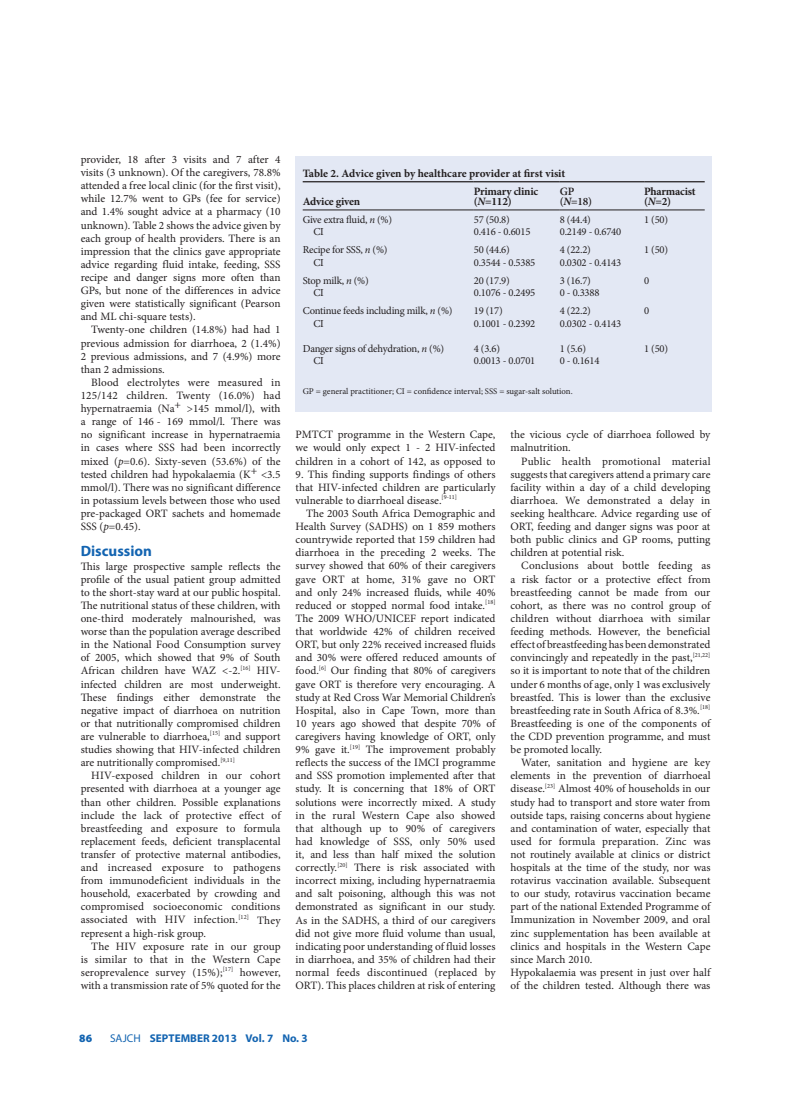
<style>
.page{position:relative;width:797px;height:1105px;background:#fff}
.page>*{position:absolute;margin:0;border:0;box-sizing:border-box;transform-origin:0 0}
.t1{font:700 15px "Myriad Pro";color:#1364b1}
.t2{font:11.25px/13.1px "Minion Pro";color:#231f20;text-align:justify}
.t3{font:700 11.25px/10px "Minion Pro";letter-spacing:-.01em;color:#231f20}
.t4{font:700 11.25px "Myriad Pro";color:#1364b1}
.t5{font:600 11.25px/10px "Minion Pro";color:#231f20}
.t6{font:900 11.25px "Myriad Pro";color:#1364b1}
.t7{font:10.62px/12.8px "Minion Pro";letter-spacing:-.02em;color:#231f20}
.t8{font:8.75px "Minion Pro";color:#231f20}
.s1{font-style:italic}
.s2{font-weight:700;font-style:italic}
.s3{font-weight:400}
</style>
<div class="page">
<div style="left:295px;top:156px;width:416px;height:256px;background:#e3e8f4"></div>
<hr style="left:303px;top:181px;width:171px;height:1px;background:#231f20">
<hr style="left:474px;top:181px;width:86px;height:1px;background:#231f20">
<hr style="left:560px;top:181px;width:84px;height:1px;background:#231f20">
<hr style="left:644px;top:181px;width:60px;height:1px;background:#231f20">
<hr style="left:303px;top:210px;width:171px;height:1px;background:#231f20">
<hr style="left:474px;top:210px;width:86px;height:1px;background:#231f20">
<hr style="left:560px;top:210px;width:84px;height:1px;background:#231f20">
<hr style="left:644px;top:210px;width:60px;height:1px;background:#231f20">
<p class="t2" style="left:81px;top:153px;width:201px">provider, 18 after 3 visits and 7 after 4 visits (3 unknown). Of the caregivers, 78.8% attended a free local clinic (for the first visit), while 12.7% went to GPs (fee for service) and 1.4% sought advice at a pharmacy (10 unknown). Table 2 shows the advice given by each group of health providers. There is an impression that the clinics gave appropriate advice regarding fluid intake, feeding, SSS recipe and danger signs more often than GPs, but none of the differences in advice given were statistically significant (Pearson and ML chi-square tests).</p>
<p class="t2" style="left:81px;top:323px;width:201px;text-indent:11px">Twenty-one children (14.8%) had had 1 previous admission for diarrhoea, 2 (1.4%)<br>2 previous admissions, and 7 (4.9%) more than 2 admissions.</p>
<p class="t2" style="left:81px;top:376px;width:201px;text-indent:11px">Blood electrolytes were measured in 125/142 children. Twenty (16.0%) had hypernatraemia (Na+ &gt;145 mmol/l), with a range of 146 - 169 mmol/l. There was no significant increase in hypernatraemia in cases where SSS had been incorrectly mixed (<span class="s1">p</span>=0.6). Sixty-seven (53.6%) of the tested children had hypokalaemia (K+ &lt;3.5 mmol/l). There was no significant difference in potassium levels between those who used pre-packaged ORT sachets and homemade SSS (<span class="s1">p</span>=0.45).</p>
<h1 class="t1" style="left:81px;top:541px;width:73px">Discussion</h1>
<p class="t2" style="left:81px;top:559px;width:201px">This large prospective sample reflects the profile of the usual patient group admitted to the short-stay ward at our public hospital.<br>The nutritional status of these children, with one-third moderately malnourished, was worse than the population average described in the National Food Consumption survey of 2005, which showed that 9% of South African children have WAZ &lt;-2.<sup>[16]</sup> HIV&shy;infected children are most underweight.<br>These findings either demonstrate the negative impact of diarrhoea on nutrition or that nutritionally compromised children are vulnerable to diarrhoea,<sup>[15]</sup> and support studies showing that HIV-infected children are nutritionally compromised.<sup>[9,11]</sup></p>
<p class="t2" style="left:81px;top:769px;width:201px;text-indent:11px">HIV-exposed children in our cohort presented with diarrhoea at a younger age than other children. Possible explanations include the lack of protective effect of breastfeeding and exposure to formula replacement feeds, deficient transplacental transfer of protective maternal antibodies, and increased exposure to pathogens from immunodeficient individuals in the household, exacerbated by crowding and compromised socioeconomic conditions associated with HIV infection.<sup>[12]</sup> They represent a high-risk group.</p>
<p class="t2" style="left:81px;top:940px;width:201px;text-indent:11px">The HIV exposure rate in our group is similar to that in the Western Cape seroprevalence survey (15%);<sup>[17]</sup> however, with a transmission rate of 5% quoted for the</p>
<p class="t3" style="left:303px;top:168px;width:264px">Table 2. Advice given by healthcare provider at first visit</p>
<p class="t3" style="left:303px;top:196px;width:59px">Advice given</p>
<p class="t3" style="left:474px;top:186px;width:66px">Primary clinic (<span class="s1">N</span>=112)</p>
<p class="t5" style="left:560px;top:186px;width:34px">GP (<span class="s2">N</span>=18)</p>
<p class="t3" style="left:644px;top:186px;width:53px">Pharmacist (<span class="s1">N</span>=2)</p>
<p class="t7" style="left:313px;top:213px;width:80px;text-indent:-11px">Give extra fluid, <span class="s1">n</span> (%)<br>CI</p>
<p class="t7" style="left:474px;top:213px;width:58px">57 (50.8)<br>0.416 - 0.6015</p>
<p class="t7" style="left:560px;top:213px;width:63px">8 (44.4)<br>0.2149 - 0.6740</p>
<p class="t7" style="left:644px;top:213px;width:26px">1 (50)</p>
<p class="t7" style="left:313px;top:243px;width:76px;text-indent:-11px">Recipe for SSS, <span class="s1">n</span> (%)<br>CI</p>
<p class="t7" style="left:474px;top:243px;width:63px">50 (44.6)<br>0.3544 - 0.5385</p>
<p class="t7" style="left:560px;top:243px;width:63px">4 (22.2)<br>0.0302 - 0.4143</p>
<p class="t7" style="left:644px;top:243px;width:26px">1 (50)</p>
<p class="t7" style="left:313px;top:274px;width:57px;text-indent:-11px">Stop milk, <span class="s1">n</span> (%)<br>CI</p>
<p class="t7" style="left:474px;top:274px;width:63px">20 (17.9)<br>0.1076 - 0.2495</p>
<p class="t7" style="left:560px;top:274px;width:41px">3 (16.7)<br>0 - 0.3388</p>
<p class="t7" style="left:644px;top:274px;width:7px">0</p>
<p class="t7" style="left:313px;top:304px;width:141px;text-indent:-11px">Continue feeds including milk, <span class="s1">n</span> (%)<br>CI</p>
<p class="t7" style="left:474px;top:304px;width:63px">19 (17)<br>0.1001 - 0.2392</p>
<p class="t7" style="left:560px;top:304px;width:63px">4 (22.2)<br>0.0302 - 0.4143</p>
<p class="t7" style="left:644px;top:304px;width:7px">0</p>
<p class="t7" style="left:313px;top:342px;width:132px;text-indent:-11px">Danger signs of dehydration, <span class="s1">n</span> (%)<br>CI</p>
<p class="t7" style="left:474px;top:342px;width:63px">4 (3.6)<br>0.0013 - 0.0701</p>
<p class="t7" style="left:560px;top:342px;width:41px">1 (5.6)<br>0 - 0.1614</p>
<p class="t7" style="left:644px;top:342px;width:26px">1 (50)</p>
<p class="t8" style="left:303px;top:386px;width:271px">GP = general practitioner; CI = confidence interval; SSS = sugar-salt solution.</p>
<p class="t2" style="left:295px;top:428px;width:201px">PMTCT programme in the Western Cape, we would only expect 1 - 2 HIV-infected children in a cohort of 142, as opposed to</p>
<p class="t2" style="left:295px;top:468px;width:201px">9. This finding supports findings of others that HIV-infected children are particularly vulnerable to diarrhoeal disease.<sup>[9-11]</sup></p>
<p class="t2" style="left:295px;top:507px;width:201px;text-indent:11px">The 2003 South Africa Demographic and Health Survey (SADHS) on 1 859 mothers countrywide reported that 159 children had diarrhoea in the preceding 2 weeks. The survey showed that 60% of their caregivers gave ORT at home, 31% gave no ORT and only 24% increased fluids, while 40% reduced or stopped normal food intake.<sup>[18] </sup>The 2009 WHO/UNICEF report indicated that worldwide 42% of children received ORT, but only 22% received increased fluids and 30% were offered reduced amounts of food.<sup>[6]</sup> Our finding that 80% of caregivers gave ORT is therefore very encouraging. A study at Red Cross War Memorial Children’s Hospital, also in Cape Town, more than 10 years ago showed that despite 70% of caregivers having knowledge of ORT, only 9% gave it.<sup>[19]</sup> The improvement probably reflects the success of the IMCI programme and SSS promotion implemented after that study. It is concerning that 18% of ORT solutions were incorrectly mixed. A study in the rural Western Cape also showed that although up to 90% of caregivers had knowledge of SSS, only 50% used it, and less than half mixed the solution correctly.<sup>[20]</sup> There is risk associated with incorrect mixing, including hypernatraemia and salt poisoning, although this was not demonstrated as significant in our study.<br>As in the SADHS, a third of our caregivers did not give more fluid volume than usual, indicating poor understanding of fluid losses in diarrhoea, and 35% of children had their normal feeds discontinued (replaced by ORT). This places children at risk of entering</p>
<p class="t2" style="left:510px;top:428px;width:201px">the vicious cycle of diarrhoea followed by malnutrition.</p>
<p class="t2" style="left:510px;top:454px;width:201px;text-indent:11px">Public health promotional material suggests that caregivers attend a primary care facility within a day of a child developing diarrhoea. We demonstrated a delay in seeking healthcare. Advice regarding use of ORT, feeding and danger signs was poor at both public clinics and GP rooms, putting children at potential risk.</p>
<p class="t2" style="left:510px;top:559px;width:201px;text-indent:11px">Conclusions about bottle feeding as a risk factor or a protective effect from breastfeeding cannot be made from our cohort, as there was no control group of children without diarrhoea with similar feeding methods. However, the beneficial effect of breastfeeding has been demonstrated convincingly and repeatedly in the past,<sup>[21,22] </sup>so it is important to note that of the children under 6 months of age, only 1 was exclusively breastfed. This is lower than the exclusive breastfeeding rate in South Africa of 8.3%.<sup>[18] </sup>Breastfeeding is one of the components of the CDD prevention programme, and must be promoted locally.</p>
<p class="t2" style="left:510px;top:756px;width:201px;text-align:left;text-indent:11px">Water, sanitation and hygiene are key elements in the prevention of diarrhoeal disease.<sup>[23]</sup> Almost 40% of households in our study had to transport and store water from outside taps, raising concerns about hygiene and contamination of water, especially that used for formula preparation. Zinc was not routinely available at clinics or district hospitals at the time of the study, nor was rotavirus vaccination available. Subsequent to our study, rotavirus vaccination became part of the national Extended Programme of Immunization in November 2009, and oral zinc supplementation has been available at clinics and hospitals in the Western Cape since March 2010.<br>Hypokalaemia was present in just over half of the children tested. Although there was</p>
<p class="t6" style="left:79px;top:1032px;width:14px">86</p>
<p class="t4" style="left:110px;top:1031px;width:199px"><span class="s3">SAJCH</span> SEPTEMBER 2013 Vol. 7 No. 3</p>
</div>
